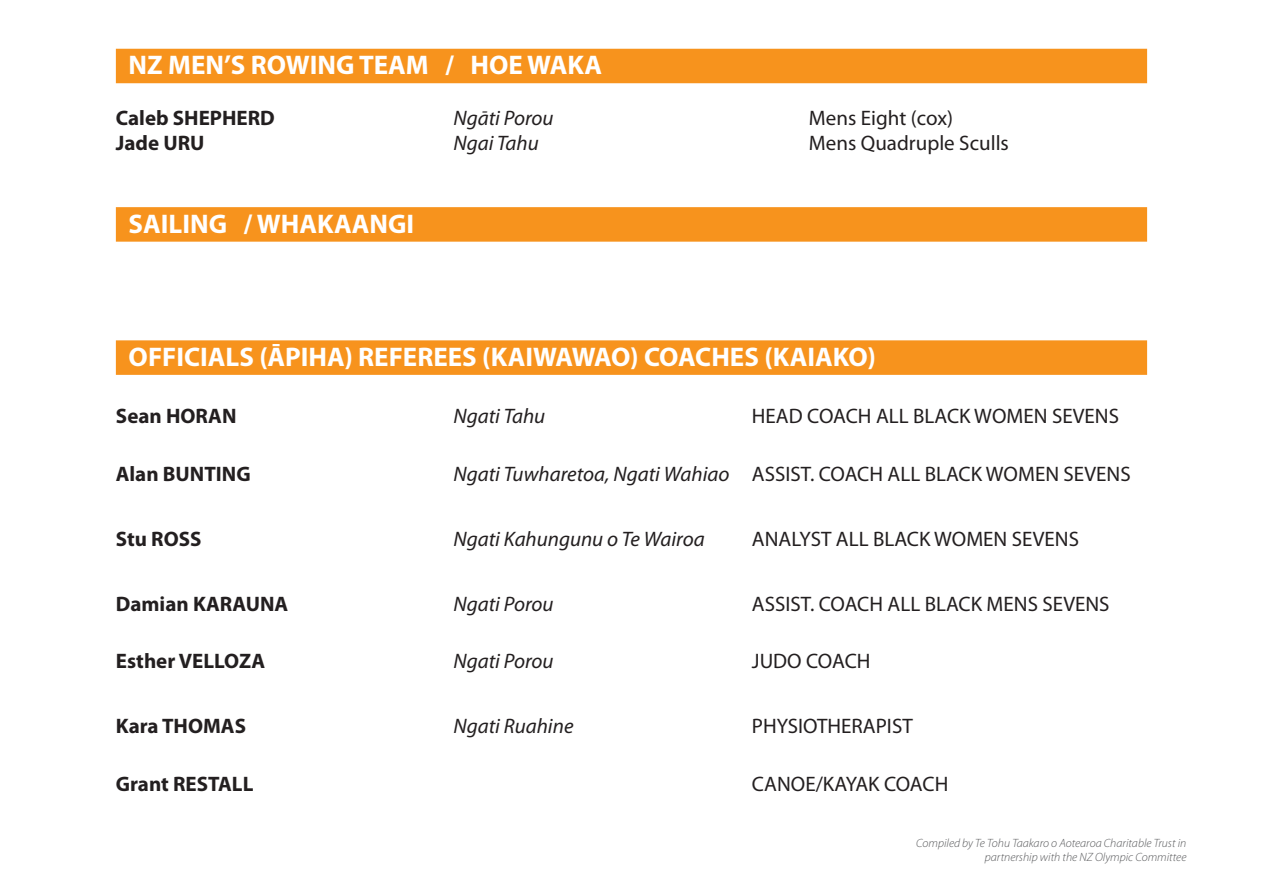
<style>
.page{position:relative;width:1263px;height:893px;background:#fff}
.page>*{position:absolute;margin:0;border:0;box-sizing:border-box;transform-origin:0 0}
.t1{font:700 27px "Myriad Pro";color:#fff}
.names{font:21px "Myriad Pro";color:#231f20}
.names-2{font:700 21px "Myriad Pro";color:#231f20}
.names-3{font:italic 21px "Myriad Pro";color:#231f20}
.t2{font:italic 300 12px/14.4px "Myriad Pro";color:#57585a;text-align:right}
.s1{font-weight:700;font-size:27px;color:#fff}
.s2{font-style:italic}
</style>
<div class="page">
<div style="left:116px;top:49px;width:1031px;height:34px;background:#f7931d"></div>
<div style="left:116px;top:207px;width:1031px;height:35px;background:#f7931d"></div>
<div style="left:116px;top:340px;width:1031px;height:35px;background:#f7931d"></div>
<p class="t1" style="left:129px;top:50px;width:475px">NZ MEN’S ROWING TEAM / HOE WAKA</p>
<p class="names-2" style="left:116px;top:106px;width:161px">Caleb SHEPHERD</p>
<p class="names-3" style="left:453px;top:106px;width:102px">Ngāti Porou</p>
<p class="names" style="left:809px;top:106px;width:146px">Mens Eight (cox)</p>
<p class="names-2" style="left:116px;top:131px;width:90px">Jade URU</p>
<p class="names-3" style="left:453px;top:132px;width:87px">Ngai Tahu</p>
<p class="names" style="left:809px;top:131px;width:201px">Mens Quadruple Sculls</p>
<p class="t1" style="left:129px;top:208px;width:287px">SAILING / WHAKAANGI</p>
<p class="t1" style="left:129px;top:342px;width:749px">OFFICIALS (ĀPIHA) REFEREES (KAIWAWAO) COACHES (KAIAKO)</p>
<p class="names-2" style="left:116px;top:405px;width:122px">Sean HORAN</p>
<p class="names-3" style="left:453px;top:405px;width:93px">Ngati Tahu</p>
<p class="names" style="left:752px;top:405px;width:384px">HEAD COACH ALL BLACK WOMEN SEVENS<span class="s1">1</span></p>
<p class="names-2" style="left:116px;top:462px;width:136px">Alan BUNTING</p>
<p class="names" style="left:453px;top:463px;width:679px"><span class="s2">Ngati Tuwharetoa, Ngati Wahiao</span> ASSIST. COACH ALL BLACK WOMEN SEVENS</p>
<p class="names-2" style="left:116px;top:527px;width:87px">Stu ROSS</p>
<p class="names-3" style="left:453px;top:528px;width:253px">Ngati Kahungunu o Te Wairoa</p>
<p class="names" style="left:752px;top:527px;width:344px">ANALYST ALL BLACK WOMEN SEVENS<span class="s1">1</span></p>
<p class="names-2" style="left:116px;top:592px;width:174px">Damian KARAUNA</p>
<p class="names-3" style="left:453px;top:592px;width:102px">Ngati Porou</p>
<p class="names" style="left:752px;top:592px;width:374px">ASSIST. COACH ALL BLACK MENS SEVENS<span class="s1">1</span></p>
<p class="names-2" style="left:116px;top:649px;width:151px">Esther VELLOZA</p>
<p class="names-3" style="left:453px;top:650px;width:102px">Ngati Porou</p>
<p class="names" style="left:752px;top:650px;width:135px">JUDO COACH<span class="s1">1</span></p>
<p class="names-2" style="left:116px;top:714px;width:132px">Kara THOMAS</p>
<p class="names-3" style="left:453px;top:715px;width:122px">Ngati Ruahine</p>
<p class="names" style="left:752px;top:715px;width:177px">PHYSIOTHERAPIST<span class="s1">1</span></p>
<p class="names-2" style="left:116px;top:772px;width:139px">Grant RESTALL</p>
<p class="names" style="left:752px;top:772px;width:239px">CANOE/KAYAK COACH <span class="s1">1 1</span></p>
<p class="t2" style="left:916px;top:836px;width:272px">Compiled by Te Tohu Taakaro o Aotearoa Charitable Trust in partnership with the NZ Olympic Committee</p>
</div>
